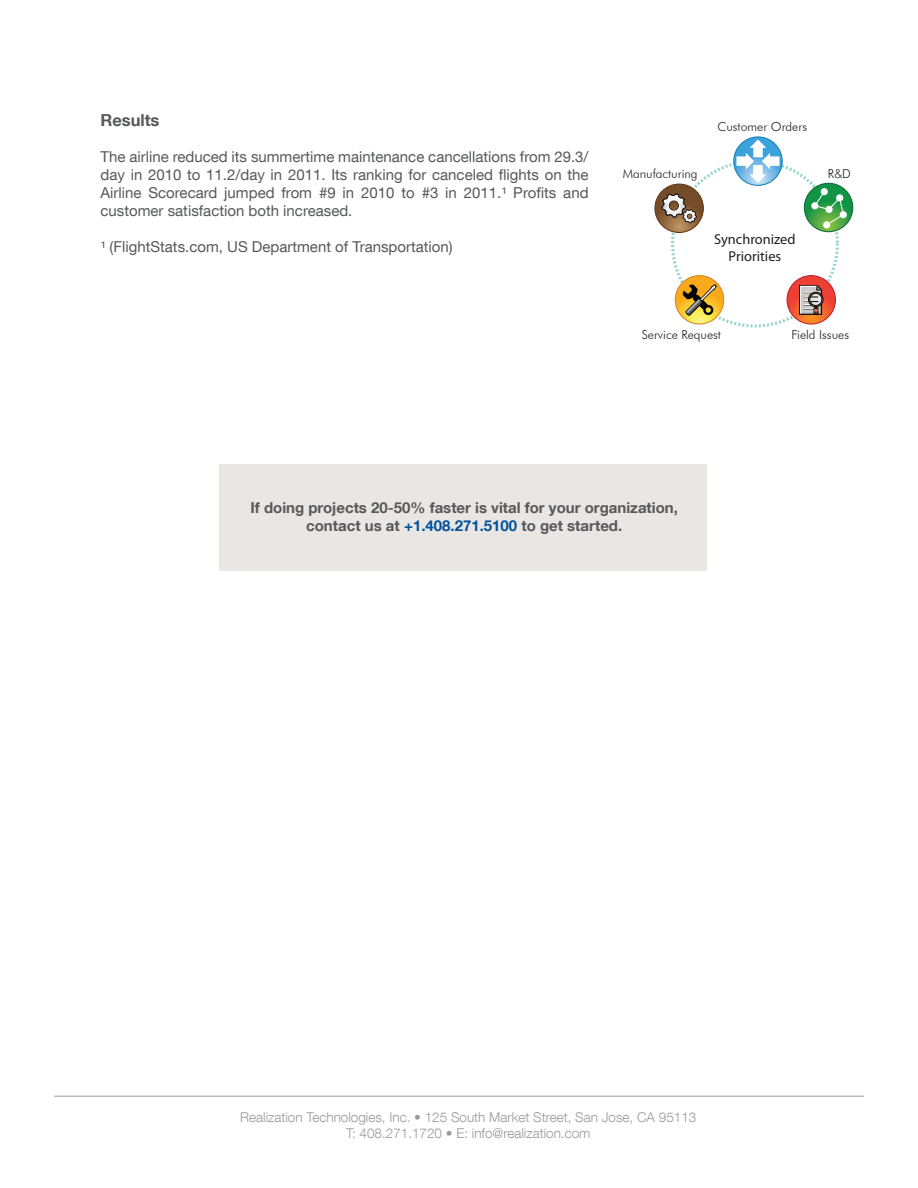
<style>
.page{position:relative;width:918px;height:1188px;background:#fff}
.page>*{position:absolute;margin:0;border:0;box-sizing:border-box;transform-origin:0 0}
.t1{font:700 16.5px "Helvetica Neue LT Com";color:#57585a}
.t2{font:15px/18px "Helvetica Neue LT Com";color:#57585a;text-align:justify}
.t3{font:700 15px "Helvetica Neue LT Com";color:#57585a}
.t4{font:500 14.4px/17.2px "Futura BT";color:#231f20;text-align:center}
.t5{font:300 13.5px/16.2px "Helvetica Neue LT Com";color:#9a9999;text-align:center}
.t6{font:300 12.3px "Futura BT";color:#231f20}
.s1{color:#01529a}
</style>
<div class="page">
<hr style="left:54px;top:1096px;width:810px;height:1px;background:#bcbdc0">
<svg style="left:733px;top:136px;width:50px;height:50px"></svg>
<svg style="left:804px;top:183px;width:49px;height:49px"></svg>
<svg style="left:787px;top:275px;width:49px;height:50px"></svg>
<svg style="left:654px;top:184px;width:50px;height:49px"></svg>
<svg style="left:675px;top:275px;width:49px;height:50px"></svg>
<div style="left:220px;top:464px;width:487px;height:107px;background:#e9e6e3"></div>
<p class="t1" style="left:100px;top:109px;width:60px">Results</p>
<p class="t2" style="left:100px;top:147px;width:490px">The airline reduced its summertime maintenance cancellations from 29.3/ day in 2010 to 11.2/day in 2011. Its ranking for canceled flights on the Airline Scorecard jumped from #9 in 2010 to #3 in 2011.¹ Profits and customer satisfaction both increased.</p>
<p class="t2" style="left:100px;top:237px;width:354px">¹ (FlightStats.com, US Department of Transportation)</p>
<p class="t6" style="left:623px;top:166px;width:76px">Manufacturing</p>
<p class="t6" style="left:718px;top:119px;width:91px">Customer Orders</p>
<p class="t4" style="left:714px;top:230px;width:83px">Synchronized<br>Priorities</p>
<p class="t6" style="left:828px;top:166px;width:25px">R&amp;D</p>
<p class="t6" style="left:642px;top:327px;width:81px">Service Request</p>
<p class="t6" style="left:791px;top:327px;width:59px">Field Issues</p>
<p class="t3" style="left:250px;top:498px;width:429px">If doing projects 20-50% faster is vital for your organization,</p>
<p class="t3" style="left:306px;top:516px;width:318px">contact us at <span class="s1">+1.408.271.5100</span> to get started.</p>
<p class="t5" style="left:240px;top:1109px;width:458px">Realization Technologies, Inc. • 125 South Market Street, San Jose, CA 95113<br>T: 408.271.1720 • E: info@realization.com</p>
</div>
